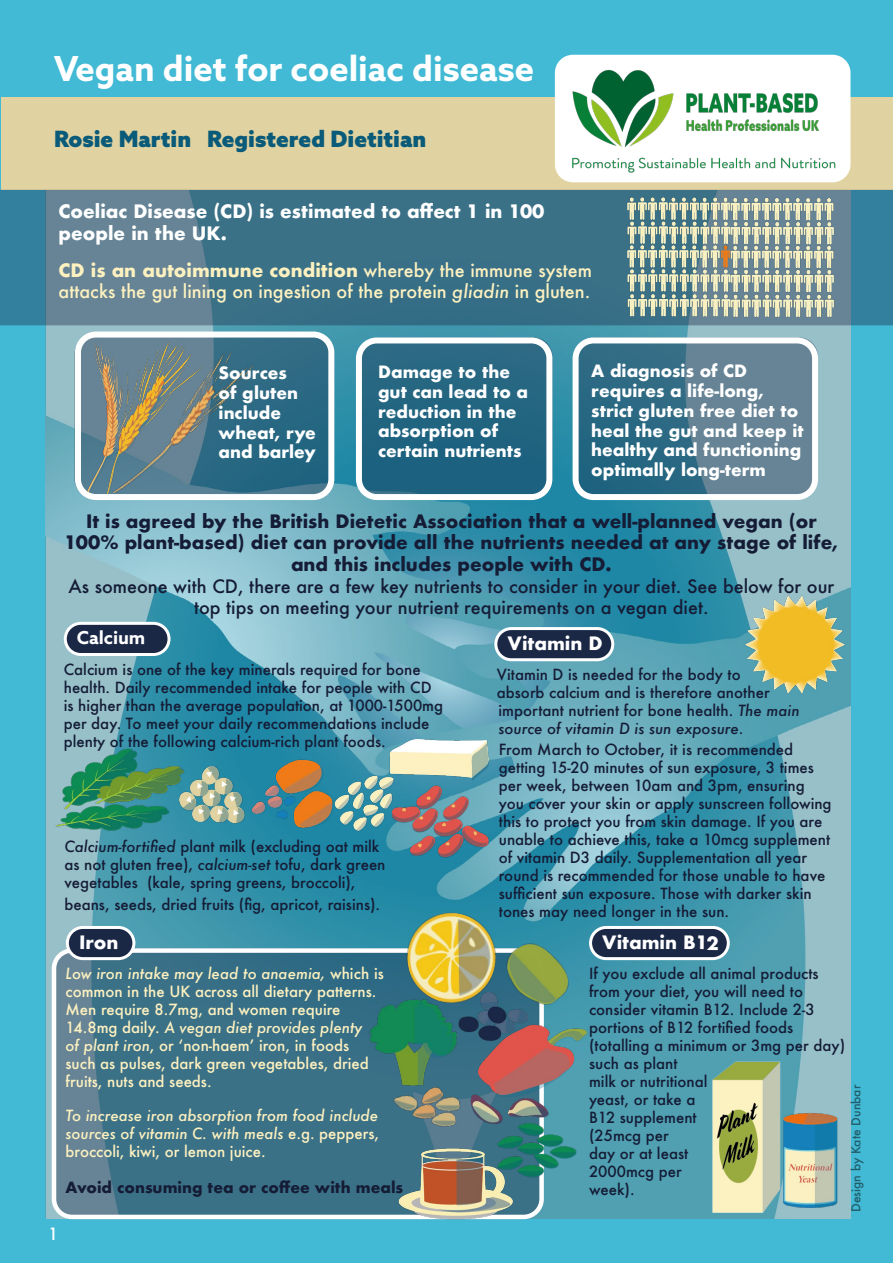
<style>
.page{position:relative;width:893px;height:1263px;background:#42bad5}
.page>*{position:absolute;margin:0;border:0;box-sizing:border-box;transform-origin:0 0}
.t1{font:700 34.5px "Azo Sans";color:#fff}
.t2{font:900 22.5px "Azo Sans";color:#0a5b79}
.t3{font:700 18px/21.6px "Futura";color:#151c36;text-align:center}
.t4{font:500 18px/21.6px "Futura";color:#151c36;text-align:center}
.t5{font:500 18px/21.6px "Futura";color:#fdf1c0}
.t6{font:700 18px/21.6px "Futura";color:#fff}
.t7{font:700 18px "Azo Sans";letter-spacing:-.01em;color:#fff}
.t8{font:700 16.5px/19.8px "Futura";color:#fff}
.t9{font:500 16.5px "Futura";color:#fff}
.t10{font:500 15px/18px "Futura";color:#151c36}
.t11{font:500 15px/18px "Futura";color:#fdf1c0}
.t12{font:italic 500 15px/18px "Futura";color:#fdf1c0;text-align:justify}
.t13{font:700 15px "Futura";color:#151c36}
.t14{font:500 12px "Futura";color:#000}
.s1{font-weight:700}
.s2{font-style:italic}
.s3{font-style:normal}
</style>
<div class="page">
<img style="left:45px;top:325px;width:805px;height:893px">
<svg style="left:54px;top:948px;width:488px;height:271px;background:#3f7288"></svg>
<div style="left:52px;top:948px;width:492px;height:271px;border:4px solid #fff;border-radius:18px"></div>
<div style="left:1px;top:98px;width:892px;height:92px;background:#e1d3a1"></div>
<div style="left:555px;top:55px;width:295px;height:127px;background:#fff;border-radius:18px"></div>
<img style="left:553px;top:64px;width:294px;height:115px">
<svg style="left:0;top:190px;width:893px;height:135px;background:#44778d"></svg>
<img style="left:626px;top:196px;width:211px;height:123px">
<div style="left:361px;top:338px;width:191px;height:159px;background:#216480;border-radius:18px"></div>
<img style="left:386px;top:736px;width:105px;height:47px">
<img style="left:54px;top:747px;width:132px;height:85px">
<img style="left:396px;top:1146px;width:118px;height:73px">
<img style="left:177px;top:765px;width:71px;height:61px">
<img style="left:392px;top:785px;width:98px;height:74px">
<img style="left:365px;top:990px;width:98px;height:100px">
<img style="left:495px;top:1119px;width:86px;height:61px">
<img style="left:251px;top:756px;width:83px;height:76px">
<img style="left:743px;top:590px;width:107px;height:108px">
<img style="left:476px;top:1020px;width:113px;height:78px">
<img style="left:500px;top:941px;width:76px;height:69px">
<img style="left:707px;top:1059px;width:80px;height:160px">
<img style="left:779px;top:1100px;width:61px;height:119px">
<div style="left:75px;top:336px;width:254px;height:161px;background:#296782;border-radius:18px"></div>
<div style="left:75px;top:332px;width:259px;height:168px;border:6px solid #fff;border-radius:18px"></div>
<img style="left:74px;top:339px;width:32px;height:152px">
<img style="left:106px;top:327px;width:152px;height:198px">
<img style="left:106px;top:334px;width:101px;height:160px">
<svg style="left:578px;top:338px;width:239px;height:157px;background:#49778c"></svg>
<div style="left:573px;top:337px;width:245px;height:163px;border:6px solid #fff;border-radius:18px"></div>
<div style="left:356px;top:337px;width:196px;height:163px;border:6px solid #fff;border-radius:18px"></div>
<div style="left:65px;top:623px;width:104px;height:31px;background:#1a2745;border-radius:16px"></div>
<div style="left:64px;top:622px;width:107px;height:34px;border:3px solid #fff;border-radius:16px"></div>
<img style="left:405px;top:910px;width:94px;height:96px">
<img style="left:392px;top:1081px;width:73px;height:56px">
<img style="left:469px;top:1092px;width:80px;height:35px">
<img style="left:457px;top:991px;width:72px;height:50px">
<img style="left:329px;top:769px;width:67px;height:69px">
<div style="left:496px;top:628px;width:117px;height:32px;background:#1a2745;border-radius:16px"></div>
<div style="left:494px;top:627px;width:120px;height:34px;border:3px solid #fff;border-radius:16px"></div>
<div style="left:67px;top:927px;width:67px;height:32px;background:#1a2745;border-radius:16px"></div>
<div style="left:66px;top:926px;width:69px;height:34px;border:3px solid #fff;border-radius:16px"></div>
<div style="left:591px;top:927px;width:137px;height:32px;background:#1a2745;border-radius:16px"></div>
<div style="left:589px;top:926px;width:141px;height:34px;border:3px solid #fff;border-radius:16px"></div>
<h1 class="t1" style="left:54px;top:46px;width:482px">Vegan diet for coeliac disease</h1>
<h2 class="t2" style="left:54px;top:124px;width:374px">Rosie Martin Registered Dietitian</h2>
<p class="t6" style="left:59px;top:201px;width:487px">Coeliac Disease (CD) is estimated to affect 1 in 100 people in the UK.</p>
<p class="t5" style="left:59px;top:259px;width:535px"><span class="s1">CD is an autoimmune condition</span> whereby the immune system attacks the gut lining on ingestion of the protein <span class="s2">gliadin</span> in gluten.</p>
<p class="t8" style="left:219px;top:363px;width:99px">Sources<br>of gluten include wheat, rye and barley</p>
<p class="t8" style="left:591px;top:361px;width:214px">A diagnosis of CD requires a life-long, strict gluten free diet to heal the gut and keep it healthy and functioning optimally long-term</p>
<p class="t8" style="left:378px;top:362px;width:151px">Damage to the gut can lead to a reduction in the absorption of certain nutrients</p>
<p class="t3" style="left:64px;top:510px;width:776px">It is agreed by the British Dietetic Association that a well-planned vegan (or<br>100% plant-based) diet can provide all the nutrients needed at any stage of life, and this includes people with CD.</p>
<p class="t4" style="left:69px;top:575px;width:767px">As someone with CD, there are a few key nutrients to consider in your diet. See below for our top tips on meeting your nutrient requirements on a vegan diet.</p>
<p class="t6" style="left:66px;top:635px;width:76px">Calcium</p>
<p class="t10" style="left:64px;top:661px;width:381px">Calcium is one of the key minerals required for bone health. Daily recommended intake for people with CD is higher than the average population, at 1000-1500mg per day. To meet your daily recommendations include plenty of the following calcium-rich plant foods.</p>
<p class="t10" style="left:497px;top:665px;width:304px">Vitamin D is needed for the body to<br>absorb calcium and is therefore another important nutrient for bone health. <span class="s2">The main source of vitamin D is sun exposure.</span></p>
<p class="t7" style="left:77px;top:626px;width:70px">Calcium</p>
<p class="t6" style="left:507px;top:632px;width:97px">Vitamin D</p>
<p class="t10" style="left:499px;top:741px;width:334px">From March to October, it is recommended getting 15-20 minutes of sun exposure, 3 times per week, between 10am and 3pm, ensuring you cover your skin or apply sunscreen following this to protect you from skin damage. If you are unable to achieve this, take a 10mcg supplement of vitamin D3 daily. Supplementation all year round is recommended for those unable to have sufficient sun exposure. Those with darker skin tones may need longer in the sun.</p>
<p class="t10" style="left:64px;top:837px;width:323px"><span class="s2">Calcium-fortified</span> plant milk (excluding oat milk as not gluten free), <span class="s2">calcium-set</span> tofu, dark green vegetables (kale, spring greens, broccoli),</p>
<p class="t10" style="left:64px;top:895px;width:317px">beans, seeds, dried fruits (fig, apricot, raisins).</p>
<p class="t6" style="left:79px;top:931px;width:41px">Iron</p>
<p class="t6" style="left:602px;top:931px;width:118px">Vitamin B12</p>
<p class="t11" style="left:66px;top:964px;width:320px"><span class="s2">Low iron intake may lead to anaemia,</span> which is common in the UK across all dietary patterns.<br>Men require 8.7mg, and women require 14.8mg daily. <span class="s2">A vegan diet provides plenty<br>of plant iron</span>, or ‘non-haem’ iron, in foods<br>such as pulses, dark green vegetables, dried fruits, nuts and seeds.</p>
<p class="t12" style="left:66px;top:1106px;width:315px">To increase iron absorption from food include sources of vitamin C. with meals <span class="s3">e.g. peppers, broccoli, kiwi, or lemon juice.</span></p>
<p class="t13" style="left:66px;top:1176px;width:339px">Avoid consuming tea or coffee with meals</p>
<p class="t9" style="left:48px;top:1223px;width:12px">1</p>
<p class="t10" style="left:589px;top:964px;width:258px">If you exclude all animal products from your diet, you will need to consider vitamin B12. Include 2-3 portions of B12 fortified foods (totalling a minimum or 3mg per day) such as plant<br>milk or nutritional<br>yeast, or take a<br>B12 supplement<br>(25mcg per<br>day or at least<br>2000mcg per<br>week).</p>
<p class="t14" style="left:848px;top:1212px;width:129px;rotate:-90deg">Design by Kate Dunbar</p>
</div>
